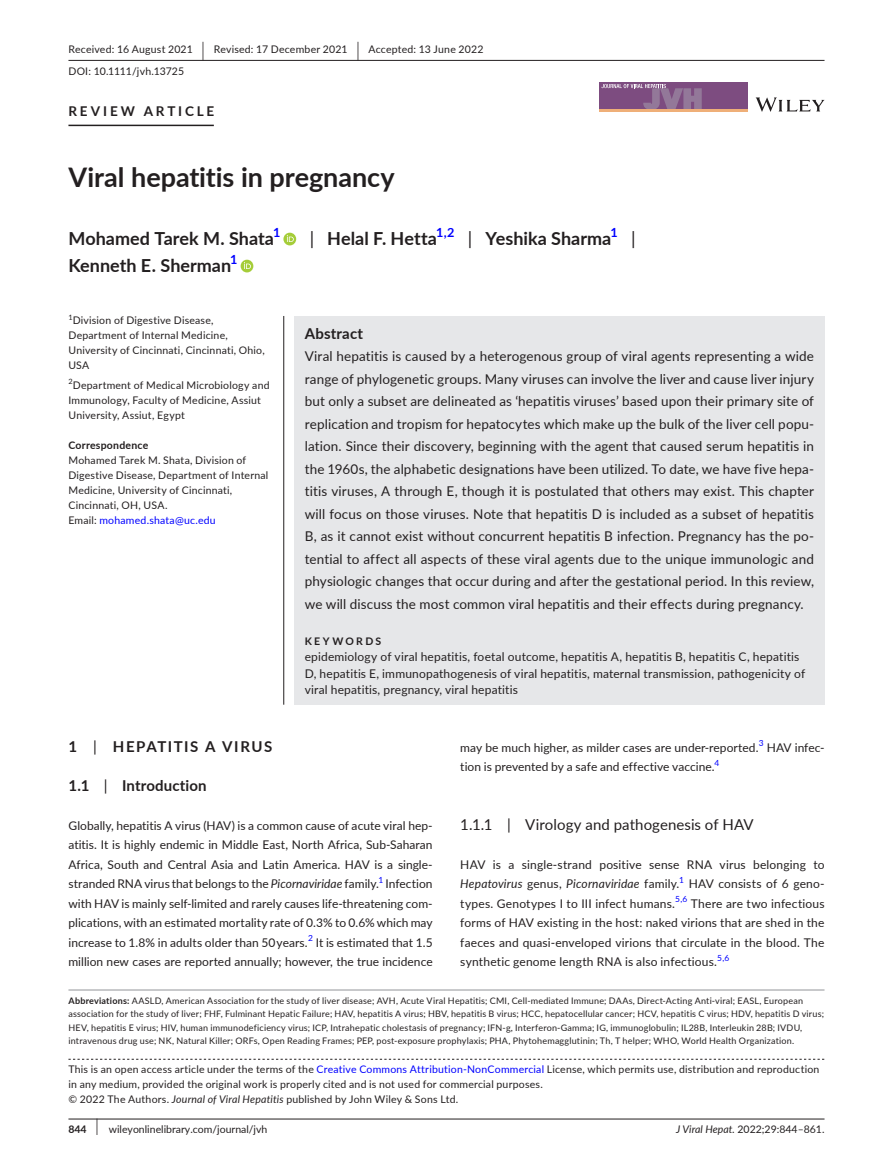
<style>
.page{position:relative;width:893px;height:1174px;background:#fff}
.page>*{position:absolute;margin:0;border:0;box-sizing:border-box;transform-origin:0 0}
.t1{font:700 27px "Lato";letter-spacing:-.005em;color:#231f20}
.t2{font:700 18px "Lato";color:#231f20}
.t3{font:18px "Lato";color:#231f20}
.t4{font:15px "Lato";letter-spacing:.005em;color:#231f20}
.t5{font:700 15px "Lato";letter-spacing:.015em;color:#231f20}
.t6{font:700 15px "Lato";letter-spacing:.1em;color:#231f20}
.t7{font:13.5px/22.5px "Lato";letter-spacing:.01em;color:#231f20;text-align:justify}
.t8{font:700 13.5px "Lato";letter-spacing:.21em;color:#231f20}
.t9{font:700 12.6px "Lato";color:#00f}
.t10{font:12px/19.5px "Lato";letter-spacing:.01em;color:#231f20;text-align:justify}
.t11{font:10.5px/15px "Lato";letter-spacing:.02em;color:#231f20}
.t12{font:10.5px "Lato";color:#231f20}
.t13{font:700 10.5px "Lato";letter-spacing:.02em;color:#231f20}
.t14{font:700 10.5px "Lato";letter-spacing:.22em;color:#231f20}
.t15{font:9px/13.5px "Lato";letter-spacing:.02em;color:#231f20}
.t16{font:8.4px "Lato";color:#00f}
.t17{font:7.35px "Lato";color:#231f20}
.s1{font-size:19.65px}
.s2{font-weight:400}
.s3{color:#00f}
.s4{font-style:italic}
.s5{font-weight:700}
.s6{font-size:17.4px}
</style>
<div class="page">
<hr style="left:68px;top:1118px;width:756px;height:1px;background:#231f20">
<svg style="left:756px;top:97px;width:68px;height:15px"></svg>
<div style="left:599px;top:82px;width:149px;height:30px;background:#7d4c80"></div>
<svg style="left:601px;top:84px;width:101px;height:25px"></svg>
<hr style="left:599px;top:109px;width:149px;height:3px;background:#efaf78">
<hr style="left:68px;top:60px;width:756px;height:1px;background:#231f20">
<hr style="left:68px;top:125px;width:146px;height:1px;background:#231f20">
<div style="left:283px;top:233px;width:13px;height:12px;background:#a5cd39;border-radius:50%"></div>
<svg style="left:287px;top:235px;width:7px;height:7px"></svg>
<div style="left:241px;top:260px;width:12px;height:12px;background:#a5cd39;border-radius:50%"></div>
<svg style="left:244px;top:262px;width:7px;height:7px"></svg>
<svg style="left:68px;top:1058px;width:756px;height:1px"></svg>
<hr style="left:68px;top:989px;width:756px;height:1px;background:#939598">
<div style="left:294px;top:316px;width:530px;height:388px;background:#e6e7e9"></div>
<hr style="left:283px;top:316px;width:1px;height:388px;background:#231f20">
<p class="t11" style="left:68px;top:38px;width:417px;line-height:21.8px">Received: 16 August 2021 <span class="s1">|</span> Revised: 17 December 2021 <span class="s1">|</span> Accepted: 13 June 2022<br>DOI: 10.1111/jvh.13725</p>
<p class="t8" style="left:68px;top:101px;width:147px">REVIEW ARTICLE</p>
<h1 class="t1" style="left:68px;top:157px;width:328px">Viral hepatitis in pregnancy</h1>
<h2 class="t2" style="left:68px;top:226px;width:207px">Mohamed Tarek M. Shata</h2>
<p class="t9" style="left:273px;top:223px;width:9px">1</p>
<h2 class="t2" style="left:310px;top:226px;width:129px"><span class="s2">|</span> Helal F. Hetta</h2>
<p class="t9" style="left:436px;top:223px;width:20px">1,2</p>
<h2 class="t2" style="left:468px;top:226px;width:145px"><span class="s2">|</span> Yeshika Sharma</h2>
<p class="t9" style="left:610px;top:223px;width:9px">1</p>
<h2 class="t3" style="left:631px;top:226px;width:6px">|</h2>
<h2 class="t2" style="left:68px;top:253px;width:164px">Kenneth E. Sherman</h2>
<p class="t9" style="left:230px;top:250px;width:9px">1</p>
<p class="t17" style="left:68px;top:312px;width:6px">1</p>
<p class="t11" style="left:68px;top:313px;width:198px;text-indent:4px">Division of Digestive Disease,<br>Department of Internal Medicine,<br>University of Cincinnati, Cincinnati, Ohio,<br>USA</p>
<p class="t17" style="left:68px;top:376px;width:6px">2</p>
<p class="t11" style="left:68px;top:377px;width:203px;text-indent:4px">Department of Medical Microbiology and<br>Immunology, Faculty of Medicine, Assiut<br>University, Assiut, Egypt</p>
<p class="t13" style="left:68px;top:437px;width:81px">Correspondence</p>
<p class="t11" style="left:68px;top:452px;width:201px">Mohamed Tarek M. Shata, Division of Digestive Disease, Department of Internal Medicine, University of Cincinnati, Cincinnati, OH, USA.<br>Email: <span class="s3">mohamed.shata@uc.edu</span></p>
<p class="t5" style="left:305px;top:322px;width:60px">Abstract</p>
<p class="t7" style="left:305px;top:344px;width:511px">Viral hepatitis is caused by a heterogenous group of viral agents representing a wide range of phylogenetic groups. Many viruses can involve the liver and cause liver injury but only a subset are delineated as ‘hepatitis viruses’ based upon their primary site of replication and tropism for hepatocytes which make up the bulk of the liver cell popu&shy;lation. Since their discovery, beginning with the agent that caused serum hepatitis in the 1960s, the alphabetic designations have been utilized. To date, we have five hepa&shy;titis viruses, A through E, though it is postulated that others may exist. This chapter will focus on those viruses. Note that hepatitis D is included as a subset of hepatitis B, as it cannot exist without concurrent hepatitis B infection. Pregnancy has the po&shy;tential to affect all aspects of these viral agents due to the unique immunologic and physiologic changes that occur during and after the gestational period. In this review, we will discuss the most common viral hepatitis and their effects during pregnancy.</p>
<p class="t14" style="left:305px;top:633px;width:78px">KEYWORDS</p>
<p class="t10" style="left:305px;top:648px;width:502px;line-height:16.5px;text-align:left">epidemiology of viral hepatitis, foetal outcome, hepatitis A, hepatitis B, hepatitis C, hepatitis<br>D, hepatitis E, immunopathogenesis of viral hepatitis, maternal transmission, pathogenicity of viral hepatitis, pregnancy, viral hepatitis</p>
<p class="t6" style="left:68px;top:735px;width:205px">1 <span class="s2">|</span> HEPATITIS A VIRUS</p>
<p class="t5" style="left:68px;top:774px;width:140px">1.1 <span class="s2">|</span> Introduction</p>
<p class="t10" style="left:68px;top:815px;width:366px">Globally, hepatitis A virus (HAV) is a common cause of acute viral hep&shy;atitis. It is highly endemic in Middle East, North Africa, Sub-Saharan Africa, South and Central Asia and Latin America. HAV is a single&shy;stranded RNA virus that belongs to the <span class="s4">Picornaviridae</span> family.</p>
<p class="t16" style="left:378px;top:874px;width:6px">1</p>
<p class="t10" style="left:68px;top:873px;width:366px;text-indent:317px">Infection with HAV is mainly self-limited and rarely causes life-threatening com&shy;plications, with an estimated mortality rate of 0.3% to 0.6% which may increase to 1.8% in adults older than 50 years.</p>
<p class="t16" style="left:308px;top:932px;width:6px">2</p>
<p class="t10" style="left:68px;top:932px;width:366px;text-align:right">It is estimated that 1.5<br>million new cases are reported annually; however, the true incidence</p>
<p class="t10" style="left:460px;top:737px;width:300px">may be much higher, as milder cases are under-reported.</p>
<p class="t16" style="left:759px;top:737px;width:6px">3</p>
<p class="t10" style="left:767px;top:737px;width:59px">HAV infec-</p>
<p class="t10" style="left:460px;top:756px;width:256px">tion is prevented by a safe and effective vaccine.</p>
<p class="t16" style="left:715px;top:757px;width:6px">4</p>
<p class="t4" style="left:460px;top:813px;width:295px">1.1.1 | Virology and pathogenesis of HAV</p>
<p class="t10" style="left:460px;top:854px;width:366px">HAV is a single-strand positive sense RNA virus belonging to<br><span class="s4">Hepatovirus</span> genus, <span class="s4">Picornaviridae</span> family.</p>
<p class="t16" style="left:679px;top:874px;width:6px">1</p>
<p class="t10" style="left:689px;top:873px;width:137px">HAV consists of 6 geno-</p>
<p class="t10" style="left:460px;top:893px;width:216px">types. Genotypes I to III infect humans.</p>
<p class="t16" style="left:675px;top:893px;width:14px">5,6</p>
<p class="t10" style="left:460px;top:893px;width:366px;text-indent:231px">There are two infectious forms of HAV existing in the host: naked virions that are shed in the faeces and quasi-enveloped virions that circulate in the blood. The synthetic genome length RNA is also infectious.</p>
<p class="t16" style="left:717px;top:952px;width:14px">5,6</p>
<p class="t15" style="left:68px;top:993px;width:757px"><span class="s5">Abbreviations:</span> AASLD, American Association for the study of liver disease; AVH, Acute Viral Hepatitis; CMI, Cell-mediated Immune; DAAs, Direct-Acting Anti-viral; EASL, European association for the study of liver; FHF, Fulminant Hepatic Failure; HAV, hepatitis A virus; HBV, hepatitis B virus; HCC, hepatocellular cancer; HCV, hepatitis C virus; HDV, hepatitis D virus; HEV, hepatitis E virus; HIV, human immunodeficiency virus; ICP, Intrahepatic cholestasis of pregnancy; IFN-g, Interferon-Gamma; IG, immunoglobulin; IL28B, Interleukin 28B; IVDU, intravenous drug use; NK, Natural Killer; ORFs, Open Reading Frames; PEP, post-exposure prophylaxis; PHA, Phytohemagglutinin; Th, T helper; WHO, World Health Organization.</p>
<p class="t11" style="left:68px;top:1061px;width:752px">This is an open access article under the terms of the <span class="s3">Creative Commons Attribution-NonCommercial</span> License, which permits use, distribution and reproduction in any medium, provided the original work is properly cited and is not used for commercial purposes.<br>© 2022 The Authors. <span class="s4">Journal of Viral Hepatitis</span> published by John Wiley &amp; Sons Ltd.</p>
<p class="t12" style="left:68px;top:1121px;width:200px"><span class="s5">844</span> <span class="s6">|</span> wileyonlinelibrary.com/journal/jvh</p>
<p class="t12" style="left:676px;top:1121px;width:150px"><span class="s4">J Viral Hepat.</span> 2022;29:844–861.</p>
</div>
